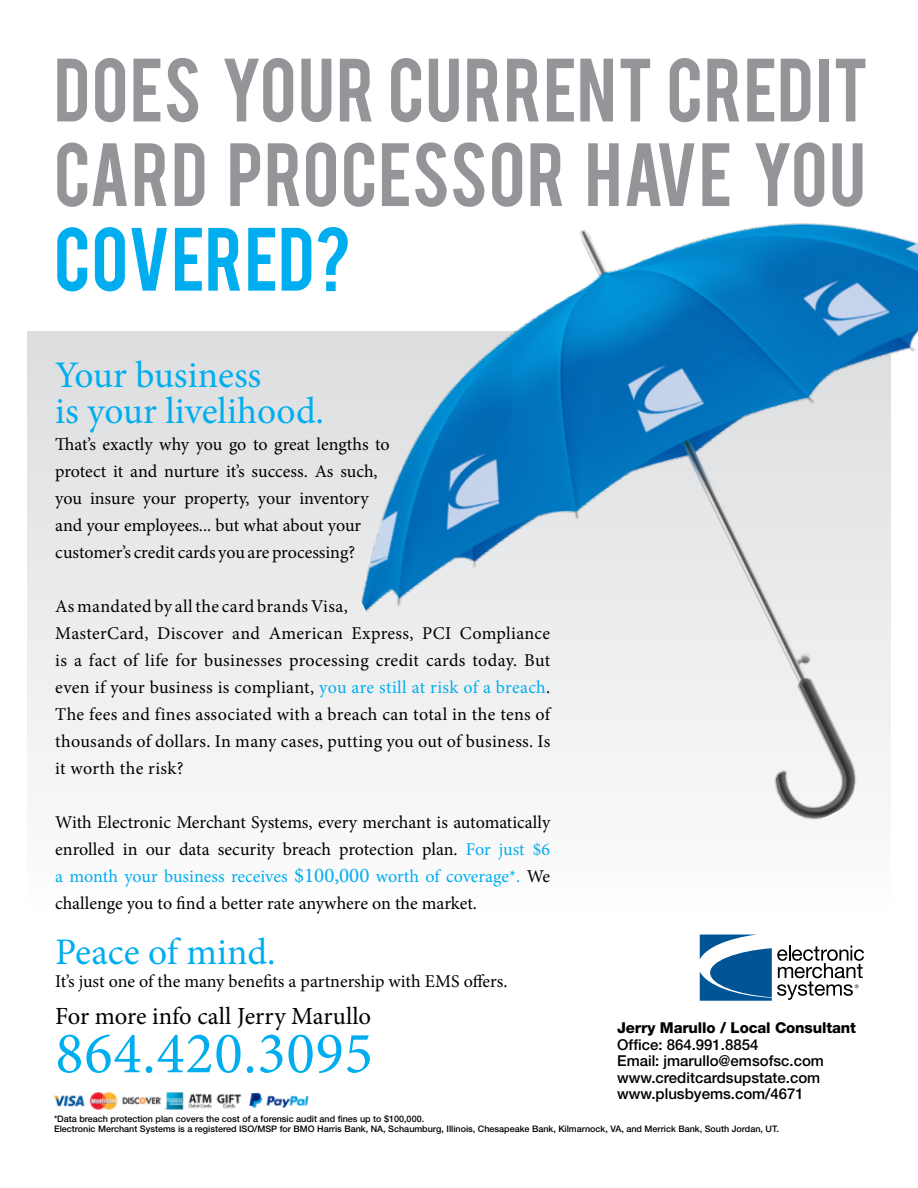
<style>
.page{position:relative;width:918px;height:1188px;background:#fff}
.page>*{position:absolute;margin:0;border:0;box-sizing:border-box;transform-origin:0 0}
.t1{font:70.5px/84.6px "Bebas";letter-spacing:.02em;color:#939598}
.t2{font:70.5px "Bebas";letter-spacing:.01em;color:#00aeef}
.t3{font:59.25px "Minion Pro";letter-spacing:.01em;color:#00aeef}
.t4{font:37.5px/36px "Minion Pro";letter-spacing:-.005em;color:#00aeef}
.t5{font:24.6px "Minion Pro";color:#000}
.t6{font:18px/27px "Minion Pro";letter-spacing:.01em;color:#000}
.t7{font:500 15px/16.5px "Helvetica Neue";color:#000}
.t8{font:800 15px "Helvetica Neue";letter-spacing:-.01em;color:#000}
.t9{font:500 9px "Helvetica Neue";color:#000}
.s1{color:#00aeef}
.s2{font-size:21px;color:#00aeef}
</style>
<div class="page">
<div style="left:27px;top:331px;width:864px;height:602px;background:linear-gradient(to bottom,#dbddde,#fefefe)"></div>
<img style="left:257px;top:223px;width:661px;height:736px">
<svg style="left:700px;top:935px;width:164px;height:66px"></svg>
<img style="left:52px;top:1092px;width:190px;height:18px">
<img style="left:249px;top:1093px;width:60px;height:15px">
<h1 class="t1" style="left:54px;top:43px;width:816px">DOES YOUR CURRENT CREDIT<br>CARD PROCESSOR HAVE YOU</h1>
<h1 class="t2" style="left:54px;top:208px;width:299px">COVERED?</h1>
<h3 class="t4" style="left:55px;top:357px;width:270px">Your business<br>is your livelihood.</h3>
<p class="t6" style="left:55px;top:431px;width:336px">That’s exactly why you go to great lengths to protect it and nurture it’s success. As such, you insure your property, your inventory and your employees... but what about your customer’s credit cards you are processing?</p>
<p class="t6" style="left:55px;top:593px;width:497px">As mandated by all the card brands Visa,<br>MasterCard, Discover and American Express, PCI Compliance is a fact of life for businesses processing credit cards today. But even if your business is compliant, <span class="s1">you are still at risk of a breach</span>.<br>The fees and fines associated with a breach can total in the tens of thousands of dollars. In many cases, putting you out of business. Is it worth the risk?</p>
<p class="t6" style="left:55px;top:809px;width:497px;text-align:justify">With Electronic Merchant Systems, every merchant is automatically enrolled in our data security breach protection plan. <span class="s1">For just $6 a month your business receives</span> <span class="s2">$100,000</span> <span class="s1">worth of coverage*.</span> We challenge you to find a better rate anywhere on the market.</p>
<h3 class="t4" style="left:55px;top:935px;width:222px">Peace of mind.</h3>
<p class="t6" style="left:55px;top:968px;width:454px">It’s just one of the many benefits a partnership with EMS offers.</p>
<h3 class="t5" style="left:55px;top:1000px;width:317px">For more info call Jerry Marullo</h3>
<h2 class="t3" style="left:55px;top:1014px;width:319px">864.420.3095</h2>
<p class="t9" style="left:54px;top:1113px;width:372px">*Data breach protection plan covers the cost of a forensic audit and fines up to $100,000.</p>
<p class="t8" style="left:617px;top:1019px;width:240px">Jerry Marullo / Local Consultant</p>
<p class="t7" style="left:617px;top:1036px;width:208px">Office: 864.991.8854<br>Email: jmarullo@emsofsc.com www.creditcardsupstate.com www.plusbyems.com/4671</p>
<p class="t9" style="left:54px;top:1124px;width:726px">Electronic Merchant Systems is a registered ISO/MSP for BMO Harris Bank, NA, Schaumburg, Illinois, Chesapeake Bank, Kilmarnock, VA, and Merrick Bank, South Jordan, UT.</p>
</div>
